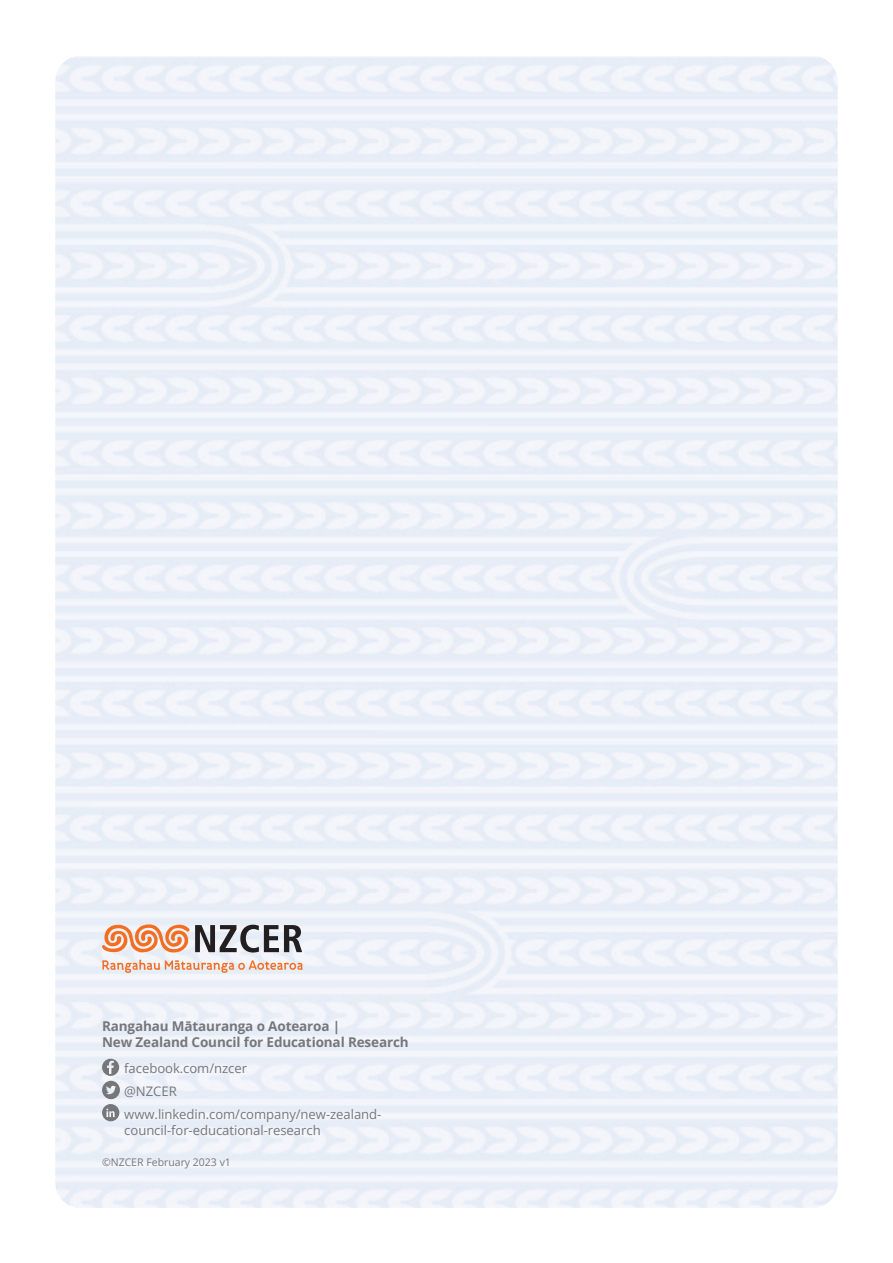
<style>
.page{position:relative;width:893px;height:1263px;background:#fff}
.page>*{position:absolute;margin:0;border:0;box-sizing:border-box;transform-origin:0 0}
.t1{font:700 13.5px/16.2px "Open Sans";letter-spacing:-.01em;color:#76777b}
.t2{font:13.2px/23.1px "Open Sans";letter-spacing:-.005em;color:#76777b}
.t3{font:10.5px "Open Sans";color:#76777b}
</style>
<div class="page">
<svg style="left:102px;top:923px;width:200px;height:30px"></svg>
<svg style="left:102px;top:960px;width:201px;height:13px"></svg>
<svg style="left:102px;top:1059px;width:18px;height:62px"></svg>
<p class="t1" style="left:102px;top:1017px;width:308px">Rangahau Mātauranga o Aotearoa |<br>New Zealand Council for Educational Research</p>
<p class="t2" style="left:124px;top:1056px;width:259px">facebook.com/nzcer<br>@NZCER www.linkedin.com/company/new-zealand-</p>
<p class="t2" style="left:124px;top:1118px;width:198px">council-for-educational-research</p>
<p class="t3" style="left:102px;top:1155px;width:130px">©NZCER February 2023 v1</p>
</div>
